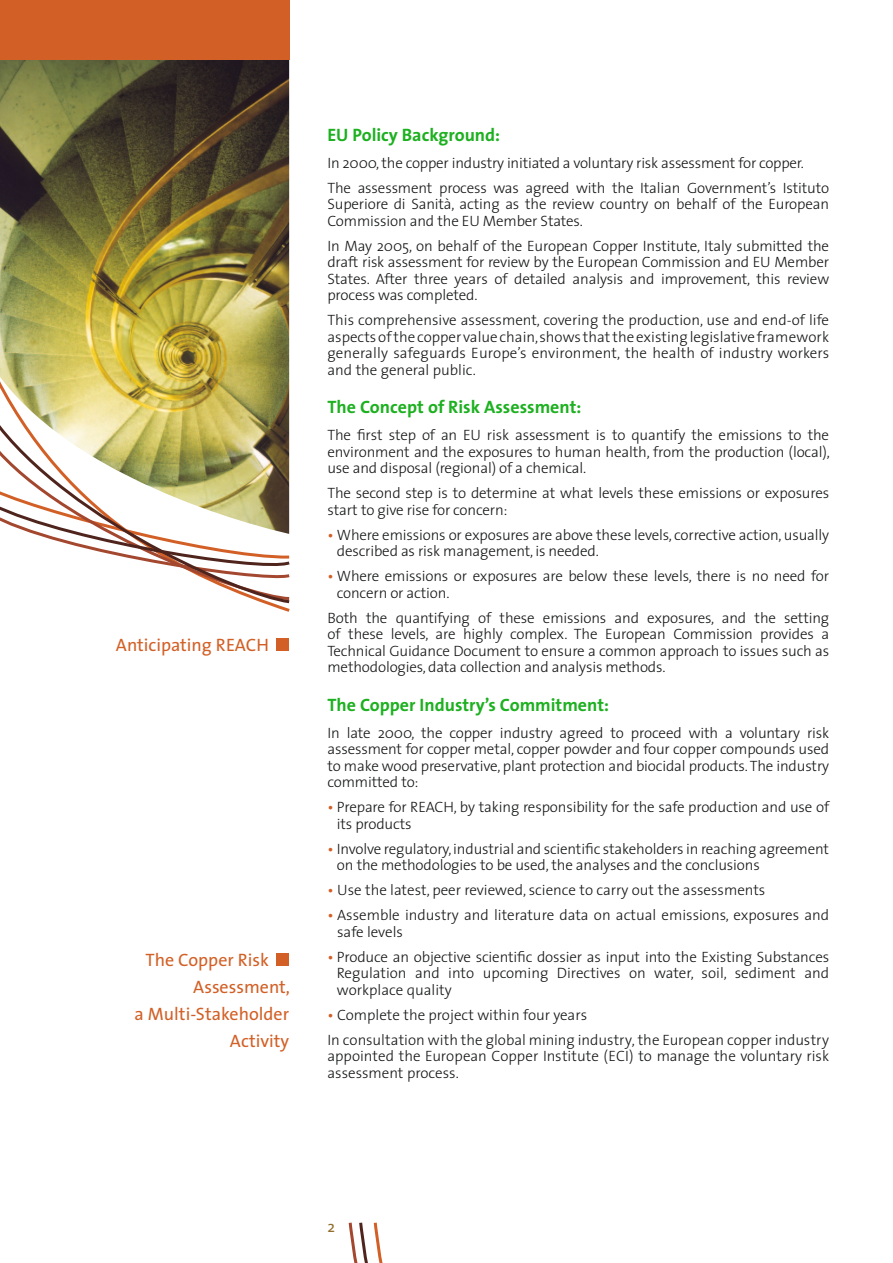
<style>
.page{position:relative;width:893px;height:1263px;background:#fff}
.page>*{position:absolute;margin:0;border:0;box-sizing:border-box;transform-origin:0 0}
.t1{font:700 18px "The Sans";color:#1db020}
.t2{font:18px "The Sans";color:#d26026}
.t3{font:15.75px "The Sans";color:#936f2e}
.t4{font:300 15px/16.5px "The Sans";letter-spacing:-.01em;color:#151616}
.s1{font-weight:400;color:#d26026}
</style>
<div class="page">
<img style="left:0;top:60px;width:289px;height:283px">
<div style="left:0;top:0;width:289px;height:60px;background:#d26026"></div>
<img style="left:0;top:343px;width:290px;height:269px">
<img style="left:0;top:392px;width:290px;height:213px">
<svg style="left:0;top:477px;width:290px;height:106px"></svg>
<svg style="left:348px;top:1222px;width:35px;height:41px"></svg>
<div style="left:277px;top:639px;width:12px;height:12px;background:#d26026"></div>
<div style="left:277px;top:953px;width:12px;height:13px;background:#d26026"></div>
<p class="t2" style="left:116px;top:630px;width:155px">Anticipating REACH</p>
<p class="t2" style="left:146px;top:945px;width:125px">The Copper Risk</p>
<p class="t2" style="left:193px;top:972px;width:98px">Assessment,</p>
<p class="t2" style="left:135px;top:999px;width:156px">a Multi-Stakeholder</p>
<p class="t2" style="left:230px;top:1026px;width:61px">Activity</p>
<p class="t1" style="left:327px;top:119px;width:174px">EU Policy Background:</p>
<p class="t4" style="left:327px;top:150px;width:503px;line-height:25px">In 2000, the copper industry initiated a voluntary risk assessment for copper.<br>The assessment process was agreed with the Italian Government’s Istituto</p>
<p class="t4" style="left:327px;top:195px;width:503px">Superiore di Sanità, acting as the review country on behalf of the European<br>Commission and the EU Member States.</p>
<p class="t4" style="left:327px;top:237px;width:503px;text-align:justify">In May 2005, on behalf of the European Copper Institute, Italy submitted the draft risk assessment for review by the European Commission and EU Member States. After three years of detailed analysis and improvement, this review process was completed.</p>
<p class="t4" style="left:327px;top:311px;width:503px;text-align:justify">This comprehensive assessment, covering the production, use and end-of life aspects of the copper value chain, shows that the existing legislative framework generally safeguards Europe’s environment, the health of industry workers and the general public.</p>
<p class="t1" style="left:327px;top:392px;width:255px">The Concept of Risk Assessment:</p>
<p class="t4" style="left:327px;top:426px;width:504px;text-align:justify">The first step of an EU risk assessment is to quantify the emissions to the environment and the exposures to human health, from the production (local), use and disposal (regional) of a chemical.</p>
<p class="t4" style="left:327px;top:484px;width:503px">The second step is to determine at what levels these emissions or exposures start to give rise for concern:</p>
<p class="t4" style="left:337px;top:526px;width:494px;text-indent:-9px"><span class="s1">•</span> Where emissions or exposures are above these levels, corrective action, usually described as risk management, is needed.</p>
<p class="t4" style="left:337px;top:567px;width:494px;text-indent:-9px"><span class="s1">•</span> Where emissions or exposures are below these levels, there is no need for concern or action.</p>
<p class="t4" style="left:327px;top:609px;width:503px;text-align:justify">Both the quantifying of these emissions and exposures, and the setting of these levels, are highly complex. The European Commission provides a Technical Guidance Document to ensure a common approach to issues such as methodologies, data collection and analysis methods.</p>
<p class="t1" style="left:327px;top:689px;width:283px">The Copper Industry’s Commitment:</p>
<p class="t4" style="left:327px;top:724px;width:503px;text-align:justify">In late 2000, the copper industry agreed to proceed with a voluntary risk assessment for copper metal, copper powder and four copper compounds used to make wood preservative, plant protection and biocidal products. The industry committed to:</p>
<p class="t4" style="left:337px;top:798px;width:494px;text-indent:-9px"><span class="s1">•</span> Prepare for REACH, by taking responsibility for the safe production and use of its products</p>
<p class="t4" style="left:337px;top:840px;width:494px;text-indent:-9px"><span class="s1">•</span> Involve regulatory, industrial and scientific stakeholders in reaching agreement on the methodologies to be used, the analyses and the conclusions</p>
<p class="t4" style="left:327px;top:881px;width:439px"><span class="s1">•</span> Use the latest, peer reviewed, science to carry out the assessments</p>
<p class="t4" style="left:337px;top:906px;width:494px;text-indent:-10px"><span class="s1">•</span> Assemble industry and literature data on actual emissions, exposures and safe levels</p>
<p class="t4" style="left:337px;top:948px;width:494px;text-align:justify;text-indent:-9px"><span class="s1">•</span> Produce an objective scientific dossier as input into the Existing Substances Regulation and into upcoming Directives on water, soil, sediment and workplace quality</p>
<p class="t4" style="left:327px;top:1002px;width:503px;line-height:25px"><span class="s1">•</span> Complete the project within four years<br>In consultation with the global mining industry, the European copper industry</p>
<p class="t4" style="left:327px;top:1047px;width:503px">appointed the European Copper Institute (ECI) to manage the voluntary risk assessment process.</p>
<p class="t3" style="left:327px;top:1213px;width:9px">2</p>
</div>
